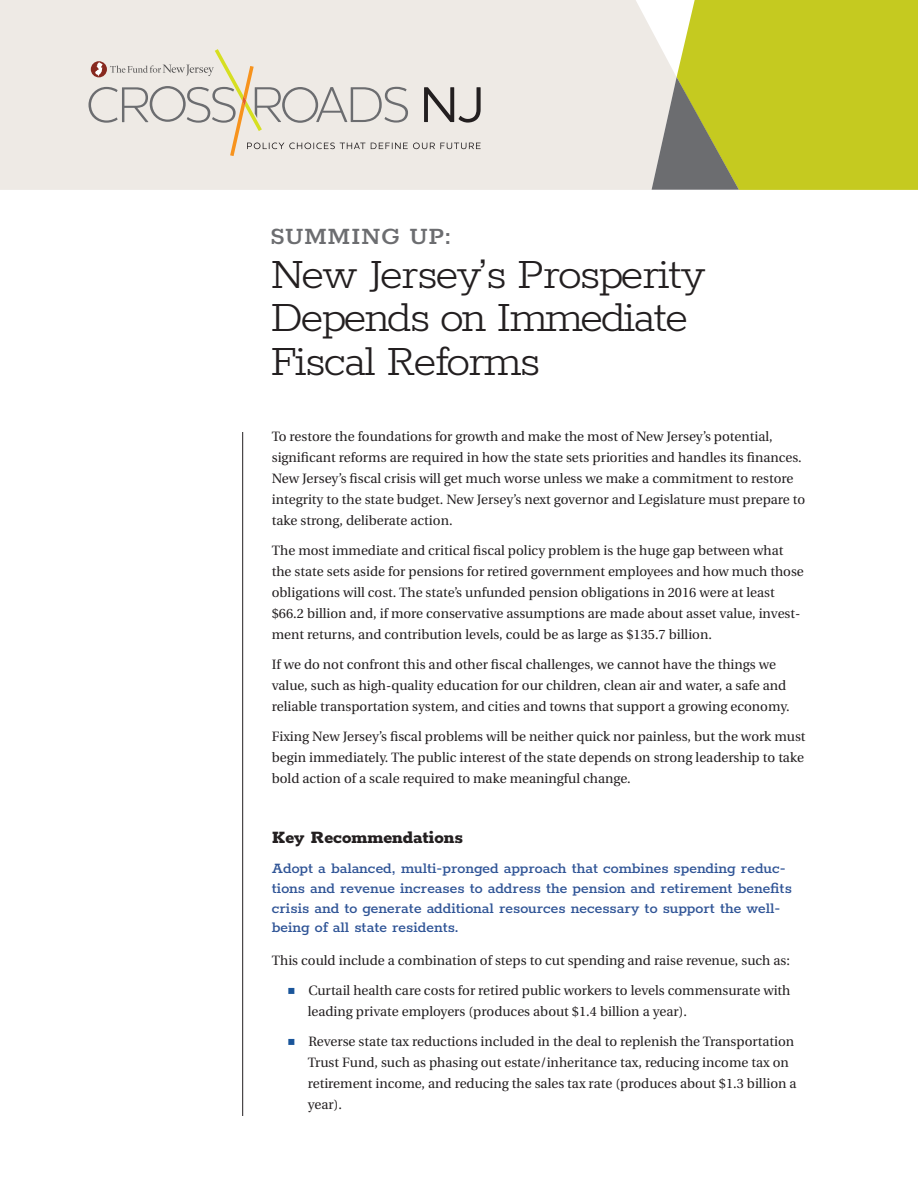
<style>
.page{position:relative;width:918px;height:1188px;background:#fff}
.page>*{position:absolute;margin:0;border:0;box-sizing:border-box;transform-origin:0 0}
.Main_Title{font:300 48px/43.5px "Rokkitt";letter-spacing:-.04em;color:#231f20}
.Main_Title-2{font:600 27px "Rokkitt";letter-spacing:.02em;color:#6c6d70}
.A-HEAD{font:800 19.5px "Rokkitt";color:#231f20}
.t1{font:500 16.5px/19.8px "Rokkitt";color:#2f5496}
.Body_text_1{font:13.5px/21px "Utopia";color:#231f20}
.Bullet_List{font:13.5px/21px "Utopia";color:#231f20}
.s1{font-family:"Universal Newswith Comm Pi";font-size:12px;color:#1a559a}
</style>
<div class="page">
<div style="left:0;top:0;width:677px;height:190px;background:#eeeae5"></div>
<div style="left:677px;top:0;width:241px;height:190px;background:#c5ca20"></div>
<svg style="left:652px;top:77px;width:87px;height:113px;background:#9ea064"></svg>
<hr style="left:242px;top:432px;width:1px;height:684px;background:#231f20">
<svg style="left:88px;top:49px;width:393px;height:107px;background:#e1dcd6"></svg>
<p class="Main_Title-2" style="left:270px;top:218px;width:183px">SUMMING UP:</p>
<p class="Main_Title" style="left:270px;top:249px;width:437px">New Jersey’s Prosperity</p>
<p class="Main_Title" style="left:270px;top:292px;width:420px">Depends on Immediate<br>Fiscal Reforms</p>
<p class="Body_text_1" style="left:272px;top:426px;width:535px">To restore the foundations for growth and make the most of New Jersey’s potential, significant reforms are required in how the state sets priorities and handles its finances.<br>New Jersey’s fiscal crisis will get much worse unless we make a commitment to restore integrity to the state budget. New Jersey’s next governor and Legislature must prepare to take strong, deliberate action.</p>
<p class="Body_text_1" style="left:272px;top:540px;width:534px">The most immediate and critical fiscal policy problem is the huge gap between what the state sets aside for pensions for retired government employees and how much those obligations will cost. The state’s unfunded pension obligations in 2016 were at least $66.2 billion and, if more conservative assumptions are made about asset value, invest&shy;ment returns, and contribution levels, could be as large as $135.7 billion.</p>
<p class="Body_text_1" style="left:272px;top:654px;width:519px">If we do not confront this and other fiscal challenges, we cannot have the things we value, such as high-quality education for our children, clean air and water, a safe and reliable transportation system, and cities and towns that support a growing economy.</p>
<p class="Body_text_1" style="left:272px;top:726px;width:535px;text-align:justify">Fixing New Jersey’s fiscal problems will be neither quick nor painless, but the work must begin immediately. The public interest of the state depends on strong leadership to take bold action of a scale required to make meaningful change.</p>
<p class="A-HEAD" style="left:272px;top:822px;width:193px">Key Recommendations</p>
<p class="t1" style="left:272px;top:857px;width:522px">Adopt a balanced, multi-pronged approach that combines spending reduc&shy;tions and revenue increases to address the pension and retirement benefits crisis and to generate additional resources necessary to support the well&shy;being of all state residents.</p>
<p class="Body_text_1" style="left:272px;top:951px;width:520px">This could include a combination of steps to cut spending and raise revenue, such as:</p>
<p class="Bullet_List" style="left:308px;top:981px;width:484px;text-indent:-20px"><span class="s1">n</span> Curtail health care costs for retired public workers to levels commensurate with leading private employers (produces about $1.4 billion a year).</p>
<p class="Bullet_List" style="left:308px;top:1032px;width:490px;text-indent:-20px"><span class="s1">n</span> Reverse state tax reductions included in the deal to replenish the Transportation Trust Fund, such as phasing out estate/inheritance tax, reducing income tax on retirement income, and reducing the sales tax rate (produces about $1.3 billion a year).</p>
</div>
